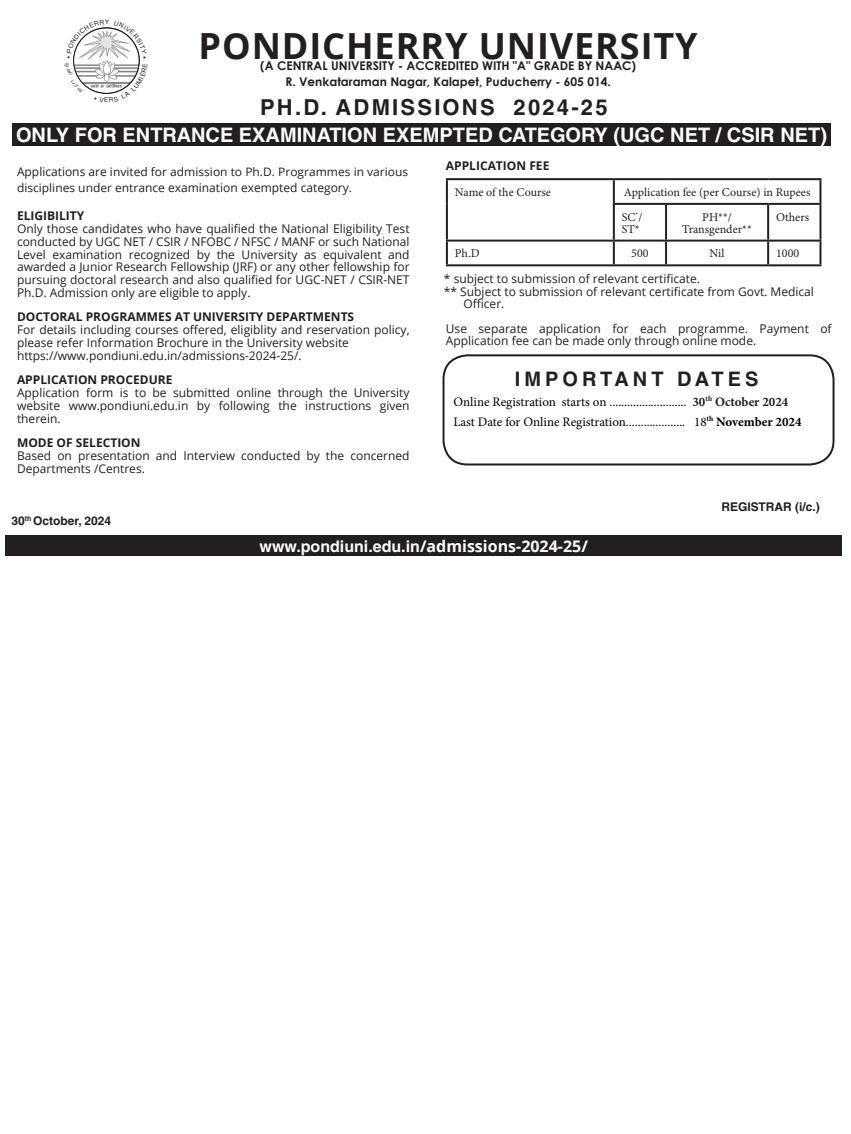
<style>
.page{position:relative;width:851px;height:1134px;background:#fff}
.page>*{position:absolute;margin:0;border:0;box-sizing:border-box;transform-origin:0 0}
.t1{font:700 36px "Open Sans";letter-spacing:.025em;color:#231f20}
.t2{font:700 22px "Helvetica LT Std";letter-spacing:.1em;color:#231f20}
.t3{font:700 20px "Helvetica LT Std";color:#fff}
.t4{font:700 20px "Helvetica LT Std";letter-spacing:.2em;color:#231f20}
.t5{font:700 16px "Open Sans";color:#fff}
.t6{font:13px/20px "Minion Pro";color:#000}
.t7{font:12px/13px "Open Sans";color:#231f20}
.t8{font:700 12px/16px "Century Gothic";color:#231f20;text-align:center}
.t9{font:12px/24.8px "Minion Pro";color:#231f20}
.t10{font:700 12px "Open Sans";color:#231f20}
.t11{font:700 12px "Open Sans";color:#231f20}
.t12{font:700 12px "Helvetica LT Std";color:#231f20}
.t13{font:11.6px "Open Sans";color:#231f20}
.t14{font:6.2px "Mangal";color:#231f20}
.s1{font-size:12px}
.s2{font-size:11.6px}
.s3{font-weight:700;color:#231f20}
.s4{font-weight:700}
.s5{font-family:"Helvetica LT Std"}
</style>
<div class="page">
<hr style="left:446px;top:178px;width:167px;height:2px;background:#231f20">
<hr style="left:446px;top:180px;width:2px;height:24px;background:#231f20">
<hr style="left:613px;top:178px;width:53px;height:2px;background:#231f20">
<hr style="left:612px;top:180px;width:2px;height:23px;background:#231f20">
<hr style="left:666px;top:178px;width:102px;height:2px;background:#231f20">
<hr style="left:768px;top:178px;width:53px;height:2px;background:#231f20">
<hr style="left:819px;top:180px;width:2px;height:23px;background:#231f20">
<hr style="left:446px;top:204px;width:2px;height:36px;background:#231f20">
<hr style="left:612px;top:203px;width:54px;height:2px;background:#231f20">
<hr style="left:612px;top:205px;width:2px;height:35px;background:#231f20">
<hr style="left:666px;top:203px;width:102px;height:2px;background:#231f20">
<hr style="left:665px;top:205px;width:2px;height:35px;background:#231f20">
<hr style="left:768px;top:203px;width:53px;height:2px;background:#231f20">
<hr style="left:767px;top:205px;width:2px;height:35px;background:#231f20">
<hr style="left:819px;top:205px;width:2px;height:35px;background:#231f20">
<hr style="left:446px;top:240px;width:167px;height:2px;background:#231f20">
<hr style="left:446px;top:242px;width:2px;height:22px;background:#231f20">
<hr style="left:613px;top:240px;width:53px;height:2px;background:#231f20">
<hr style="left:612px;top:242px;width:2px;height:22px;background:#231f20">
<hr style="left:666px;top:240px;width:102px;height:2px;background:#231f20">
<hr style="left:665px;top:242px;width:2px;height:22px;background:#231f20">
<hr style="left:768px;top:240px;width:53px;height:2px;background:#231f20">
<hr style="left:767px;top:242px;width:2px;height:22px;background:#231f20">
<hr style="left:819px;top:242px;width:2px;height:22px;background:#231f20">
<hr style="left:446px;top:264px;width:167px;height:2px;background:#231f20">
<hr style="left:613px;top:264px;width:53px;height:2px;background:#231f20">
<hr style="left:666px;top:264px;width:102px;height:2px;background:#231f20">
<hr style="left:768px;top:264px;width:53px;height:2px;background:#231f20">
<div style="left:12px;top:123px;width:818px;height:23px;background:#231f20"></div>
<div style="left:6px;top:535px;width:835px;height:21px;background:#231f20"></div>
<div style="left:442px;top:354px;width:392px;height:111px;border:2px solid #231f20;border-radius:24px"></div>
<svg style="left:73px;top:27px;width:67px;height:67px"></svg>
<p class="t14" style="left:104px;top:97px;width:6px">E</p>
<h1 class="t1" style="left:198px;top:20px;width:330px">PON DICHERRY UNIVE</h1>
<h1 class="t1" style="left:595px;top:20px;width:104px">RSI TY</h1>
<p class="t8" style="left:260px;top:57px;width:377px">(A CENTRAL UNIVERSITY - ACCREDITED WITH "A" GRADE BY NAAC)<br>R. Venkataraman Nagar, Kalapet, Puducherry - 605 014.</p>
<h2 class="t2" style="left:260px;top:94px;width:349px">PH.D. ADMISSIONS 2024-25</h2>
<h3 class="t3" style="left:16px;top:122px;width:812px">ONLY FOR ENTRANCE EXAMINATION EXEMPTED CATEGORY (UGC NET / CSIR NET)</h3>
<p class="t13" style="left:17px;top:163px;width:392px"><span class="s1">Applications are</span> invited for admission to Ph.D. Programmes in various</p>
<p class="t7" style="left:17px;top:180px;width:336px"><span class="s2">disciplines under entra</span>nce examination exempted category.</p>
<p class="t11" style="left:17px;top:207px;width:69px">ELIGIBILITY</p>
<p class="t7" style="left:17px;top:221px;width:394px;text-align:justify">Only those candidates who have qualified the National Eligibility Test conducted by UGC NET / CSIR / NFOBC / NFSC / MANF or such National Level examination recognized by the University as equivalent and awarded a Junior Research Fellowship (JRF) or any other fellowship for pursuing doctoral research and also qualified for UGC-NET / CSIR-NET Ph.D. Admission only are eligible to apply.</p>
<p class="t10" style="left:17px;top:309px;width:282px">DOCTORAL PROGRAMMES AT UNIVERSITY DEPART</p>
<p class="t10" style="left:313px;top:309px;width:43px">MENTS</p>
<p class="t7" style="left:17px;top:323px;width:394px">For details including courses offered, eligiblity and reservation policy, please refer Information Brochure in the University website https://www.pondiuni.edu.in/admissions-2024-25/.</p>
<p class="t11" style="left:17px;top:372px;width:157px">APPLICATION PROCEDURE</p>
<p class="t7" style="left:17px;top:386px;width:394px;text-align:justify">Application form is to be submitted online through the University website www.pondiuni.edu.in by following the instructions given therein.</p>
<p class="t10" style="left:17px;top:435px;width:123px">MODE OF SELECTION</p>
<p class="t7" style="left:17px;top:449px;width:394px">Based on presentation and Interview conducted by the concerned<br>Departments /Centres.</p>
<p class="t12" style="left:11px;top:513px;width:101px">30<sup>th</sup> October, 2024</p>
<p class="t10" style="left:446px;top:157px;width:97px">APPLICATION FEE</p>
<p class="t9" style="left:455px;top:180px;width:98px">Name of the Course</p>
<p class="t9" style="left:621px;top:180px;width:190px">Application fee (per Course) in Rupees<br>SC<sup>*</sup>/</p>
<p class="t9" style="left:621px;top:216px;width:19px">ST*</p>
<p class="t9" style="left:682px;top:211px;width:71px;line-height:12px;text-align:center">PH**/<br>Transgender**</p>
<p class="t9" style="left:776px;top:204px;width:34px">Others</p>
<p class="t9" style="left:455px;top:241px;width:26px">Ph.D</p>
<p class="t9" style="left:631px;top:241px;width:19px">500</p>
<p class="t9" style="left:709px;top:241px;width:16px">Nil</p>
<p class="t9" style="left:776px;top:241px;width:25px">1000</p>
<p class="t7" style="left:444px;top:272px;width:257px">* subject to submission of relevant certificate.</p>
<p class="t7" style="left:444px;top:285px;width:371px">** Subject to submission of relevant certificate from Govt. Medical</p>
<p class="t7" style="left:463px;top:297px;width:43px">Officer.</p>
<p class="t7" style="left:446px;top:323px;width:387px;line-height:12px">Use separate application for each programme. Payment of<br>Application fee can be made only through online mode.</p>
<h3 class="t4" style="left:514px;top:366px;width:245px">IMPORTANT DATES</h3>
<p class="t6" style="left:453px;top:391px;width:350px">Online Registration starts on .......................... <span class="s3">30</span><sup>th</sup> <span class="s3">October 2024<br></span>Last Date for Online Registration.................... 18<sup>th</sup> <span class="s4">November 2024</span></p>
<p class="t12" style="left:721px;top:499px;width:100px">REGISTRAR (i/c.)</p>
<h3 class="t5" style="left:259px;top:534px;width:330px"><span class="s5">www.pondiuni.edu.in</span>/ADMISSIONS-2024-25/</h3>
</div>
